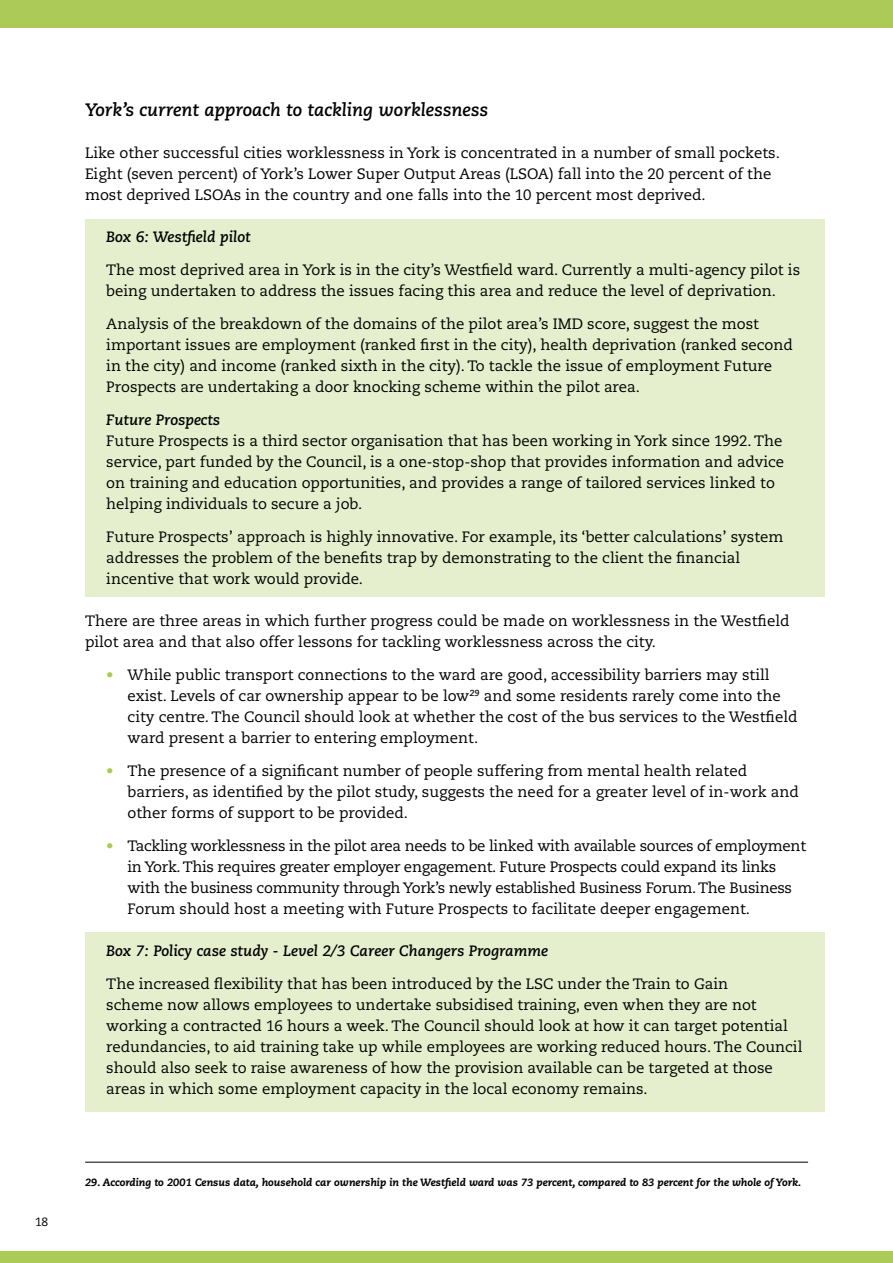
<style>
.page{position:relative;width:893px;height:1263px;background:#fff}
.page>*{position:absolute;margin:0;border:0;box-sizing:border-box;transform-origin:0 0}
.t1{font:italic 700 18px "Caecilia LT Std";color:#000}
.t2{font:15px/21px "Caecilia LT Std";color:#000}
.t3{font:15px/21px "Caecilia LT Std";letter-spacing:-.02em;color:#000}
.t4{font:italic 700 15px "Caecilia LT Std";color:#000}
.t5{font:12px "Caecilia LT Std";color:#000}
.t6{font:italic 800 10.5px "Caecilia LT Std";color:#000}
.s1{color:#acca57}
</style>
<div class="page">
<div style="left:0;top:1252px;width:893px;height:11px;background:#acca57"></div>
<div style="left:0;top:0;width:893px;height:28px;background:#acca57"></div>
<div style="left:85px;top:219px;width:740px;height:378px;background:#e6efcd"></div>
<div style="left:85px;top:932px;width:739px;height:180px;background:#e6efcd"></div>
<hr style="left:85px;top:1162px;width:723px;height:1px;background:#000">
<p class="t5" style="left:35px;top:1215px;width:14px">18</p>
<p class="t1" style="left:85px;top:99px;width:404px">York’s current approach to tackling worklessness</p>
<p class="t2" style="left:85px;top:142px;width:696px">Like other successful cities worklessness in York is concentrated in a number of small pockets.<br>Eight (seven percent) of York’s Lower Super Output Areas (LSOA) fall into the 20 percent of the most deprived LSOAs in the country and one falls into the 10 percent most deprived.</p>
<p class="t4" style="left:106px;top:228px;width:146px">Box 6: Westfield pilot</p>
<p class="t2" style="left:106px;top:259px;width:695px">The most deprived area in York is in the city’s Westfield ward. Currently a multi-agency pilot is being undertaken to address the issues facing this area and reduce the level of deprivation.</p>
<p class="t2" style="left:106px;top:313px;width:688px">Analysis of the breakdown of the domains of the pilot area’s IMD score, suggest the most important issues are employment (ranked first in the city), health deprivation (ranked second in the city) and income (ranked sixth in the city). To tackle the issue of employment Future Prospects are undertaking a door knocking scheme within the pilot area.</p>
<p class="t4" style="left:106px;top:411px;width:115px">Future Prospects</p>
<p class="t2" style="left:106px;top:430px;width:679px">Future Prospects is a third sector organisation that has been working in York since 1992. The service, part funded by the Council, is a one-stop-shop that provides information and advice on training and education opportunities, and provides a range of tailored services linked to helping individuals to secure a job.</p>
<p class="t2" style="left:106px;top:526px;width:679px">Future Prospects’ approach is highly innovative. For example, its ‘better calculations’ system addresses the problem of the benefits trap by demonstrating to the client the financial incentive that work would provide.</p>
<p class="t2" style="left:85px;top:610px;width:706px">There are three areas in which further progress could be made on worklessness in the Westfield pilot area and that also offer lessons for tackling worklessness across the city.</p>
<p class="t2" style="left:128px;top:664px;width:671px;text-indent:-21px"><span class="s1">•</span> While public transport connections to the ward are good, accessibility barriers may still exist. Levels of car ownership appear to be low<sup>29</sup> and some residents rarely come into the city centre. The Council should look at whether the cost of the bus services to the Westfield ward present a barrier to entering employment.</p>
<p class="t2" style="left:128px;top:760px;width:673px;text-indent:-21px"><span class="s1">•</span> The presence of a significant number of people suffering from mental health related barriers, as identified by the pilot study, suggests the need for a greater level of in-work and other forms of support to be provided.</p>
<p class="t3" style="left:128px;top:835px;width:680px;text-indent:-21px"><span class="s1">•</span> Tackling worklessness in the pilot area needs to be linked with available sources of employment in York. This requires greater employer engagement. Future Prospects could expand its links with the business community through York’s newly established Business Forum. The Business Forum should host a meeting with Future Prospects to facilitate deeper engagement.</p>
<p class="t4" style="left:106px;top:942px;width:443px">Box 7: Policy case study - Level 2/3 Career Changers Programme</p>
<p class="t2" style="left:106px;top:973px;width:698px">The increased flexibility that has been introduced by the LSC under the Train to Gain<br>scheme now allows employees to undertake subsidised training, even when they are not working a contracted 16 hours a week. The Council should look at how it can target potential redundancies, to aid training take up while employees are working reduced hours. The Council should also seek to raise awareness of how the provision available can be targeted at those areas in which some employment capacity in the local economy remains.</p>
<p class="t6" style="left:85px;top:1176px;width:718px">29. According to 2001 Census data, household car ownership in the Westfield ward was 73 percent, compared to 83 percent for the whole of York.</p>
</div>
